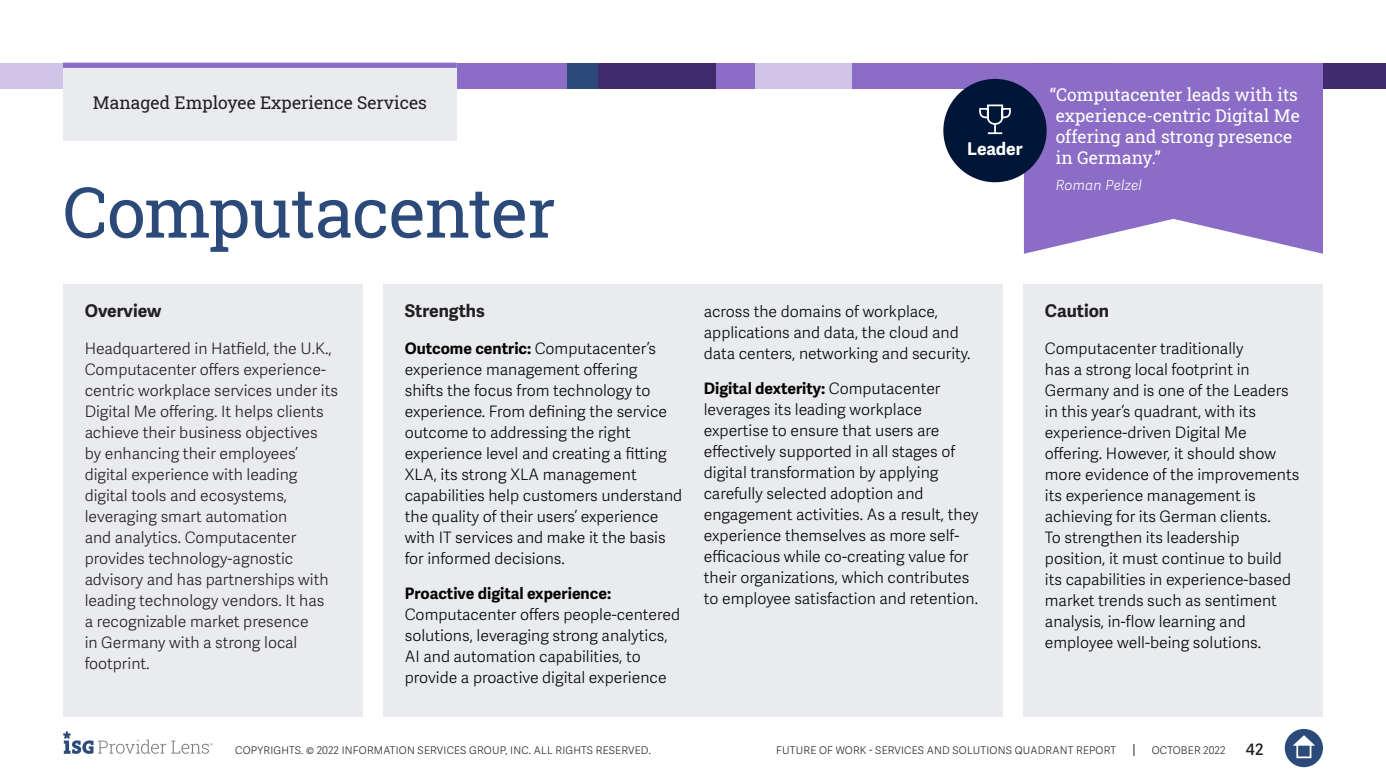
<style>
.page{position:relative;width:1386px;height:780px;background:#fff}
.page>*{position:absolute;margin:0;border:0;box-sizing:border-box;transform-origin:0 0}
.t1{font:70px "Roboto Slab";letter-spacing:-.02em;color:#2b4a79}
.t2{font:17.5px/21px "Roboto Slab ISG P Regular";color:#fff}
.Section_Label_Purple{font:17.5px "Roboto Slab ISG P Regular";color:#231f20}
.t3{font:700 17.5px "Adelle Sans";color:#231f20}
.t4{font:700 17.5px "Adelle Sans";letter-spacing:-.01em;color:#fff}
.t5{font:300 15.75px/21px "Adelle Sans";color:#040503}
.t6{font:300 15.75px/21px "Adelle Sans";color:#231f20}
.t7{font:600 15.75px "Adelle Sans";color:#231f20}
.t8{font:italic 300 14px "Adelle Sans";letter-spacing:.02em;color:#fff}
.t9{font:300 10.5px "Adelle Sans";letter-spacing:.02em;color:#231f20}
.s1{font-weight:700}
</style>
<div class="page">
<svg style="left:1133px;top:744px;width:1px;height:12px"></svg>
<div style="left:1285px;top:729px;width:38px;height:38px;background:#2b4a79;border-radius:50%"></div>
<svg style="left:1293px;top:735px;width:22px;height:10px"></svg>
<div style="left:1296px;top:743px;width:15px;height:15px;border:2px solid #fff"></div>
<svg style="left:63px;top:731px;width:150px;height:23px"></svg>
<div style="left:0;top:63px;width:158px;height:26px;background:#d0c4e8"></div>
<div style="left:158px;top:63px;width:409px;height:26px;background:#8b6cc6"></div>
<div style="left:850px;top:63px;width:184px;height:26px;background:#8b6cc6"></div>
<div style="left:1323px;top:63px;width:63px;height:26px;background:#422b6d"></div>
<div style="left:754px;top:63px;width:98px;height:26px;background:#d0c4e8"></div>
<div style="left:598px;top:63px;width:157px;height:26px;background:#8b6cc6"></div>
<div style="left:598px;top:63px;width:118px;height:26px;background:#422b6d"></div>
<div style="left:567px;top:63px;width:31px;height:26px;background:#2b4a79"></div>
<div style="left:63px;top:63px;width:394px;height:78px;background:#e9ebee"></div>
<div style="left:63px;top:63px;width:394px;height:5px;background:#8b6cc6"></div>
<svg style="left:1024px;top:63px;width:299px;height:191px;background:#9579cb"></svg>
<div style="left:943px;top:79px;width:104px;height:103px;background:#001638;border-radius:50%"></div>
<svg style="left:979px;top:104px;width:32px;height:31px"></svg>
<div style="left:64px;top:284px;width:299px;height:433px;background:#e9ebee"></div>
<div style="left:1024px;top:284px;width:299px;height:433px;background:#e9ebee"></div>
<div style="left:384px;top:284px;width:619px;height:433px;background:#e9ebee"></div>
<p class="Section_Label_Purple" style="left:93px;top:91px;width:336px">Managed Employee Experience Services</p>
<p class="t1" style="left:63px;top:164px;width:494px">Computacenter</p>
<p class="t3" style="left:85px;top:300px;width:78px">Overview</p>
<p class="t6" style="left:85px;top:338px;width:255px">Headquartered in Hatfield, the U.K.,<br>Computacenter offers experience&shy;centric workplace services under its<br>Digital Me offering. It helps clients achieve their business objectives by enhancing their employees’ digital experience with leading digital tools and ecosystems, leveraging smart automation<br>and analytics. Computacenter provides technology-agnostic advisory and has partnerships with leading technology vendors. It has<br>a recognizable market presence<br>in Germany with a strong local footprint.</p>
<p class="t3" style="left:405px;top:300px;width:82px">Strengths</p>
<p class="t5" style="left:405px;top:338px;width:279px"><span class="s1">Outcome centric:</span> Computacenter’s experience management offering<br>shifts the focus from technology to experience. From defining the service outcome to addressing the right experience level and creating a fitting XLA, its strong XLA management capabilities help customers understand the quality of their users’ experience with IT services and make it the basis for informed decisions.</p>
<p class="t5" style="left:405px;top:583px;width:277px"><span class="s1">Proactive digital experience:<br></span>Computacenter offers people-centered solutions, leveraging strong analytics, AI and automation capabilities, to provide a proactive digital experience</p>
<p class="t4" style="left:967px;top:139px;width:57px">Leader</p>
<p class="t2" style="left:1056px;top:83px;width:246px;text-indent:-6px">“Computacenter leads with its experience-centric Digital Me offering and strong presence in Germany.”</p>
<p class="t8" style="left:1056px;top:177px;width:88px">Roman Pelzel</p>
<p class="t5" style="left:704px;top:302px;width:268px">across the domains of workplace, applications and data, the cloud and data centers, networking and security.</p>
<p class="t5" style="left:704px;top:379px;width:276px"><span class="s1">Digital dexterity:</span> Computacenter leverages its leading workplace expertise to ensure that users are effectively supported in all stages of digital transformation by applying carefully selected adoption and engagement activities. As a result, they experience themselves as more self&shy;efficacious while co-creating value for their organizations, which contributes to employee satisfaction and retention.</p>
<p class="t3" style="left:1045px;top:300px;width:66px">Caution</p>
<p class="t5" style="left:1045px;top:338px;width:256px">Computacenter traditionally<br>has a strong local footprint in<br>Germany and is one of the Leaders in this year’s quadrant, with its experience-driven Digital Me offering. However, it should show more evidence of the improvements its experience management is achieving for its German clients.<br>To strengthen its leadership position, it must continue to build its capabilities in experience-based market trends such as sentiment analysis, in-flow learning and employee well-being solutions.</p>
<p class="t9" style="left:235px;top:744px;width:417px">COPYRIGHTS. © 2022 INFORMATION SERVICES GROUP, INC. ALL RIGHTS RESERVED.</p>
<p class="t9" style="left:776px;top:744px;width:341px">FUTURE OF WORK - SERVICES AND SOLUTIONS QUADRANT REPORT</p>
<p class="t9" style="left:1152px;top:744px;width:75px">OCTOBER 2022</p>
<p class="t7" style="left:1246px;top:740px;width:19px">42</p>
</div>
